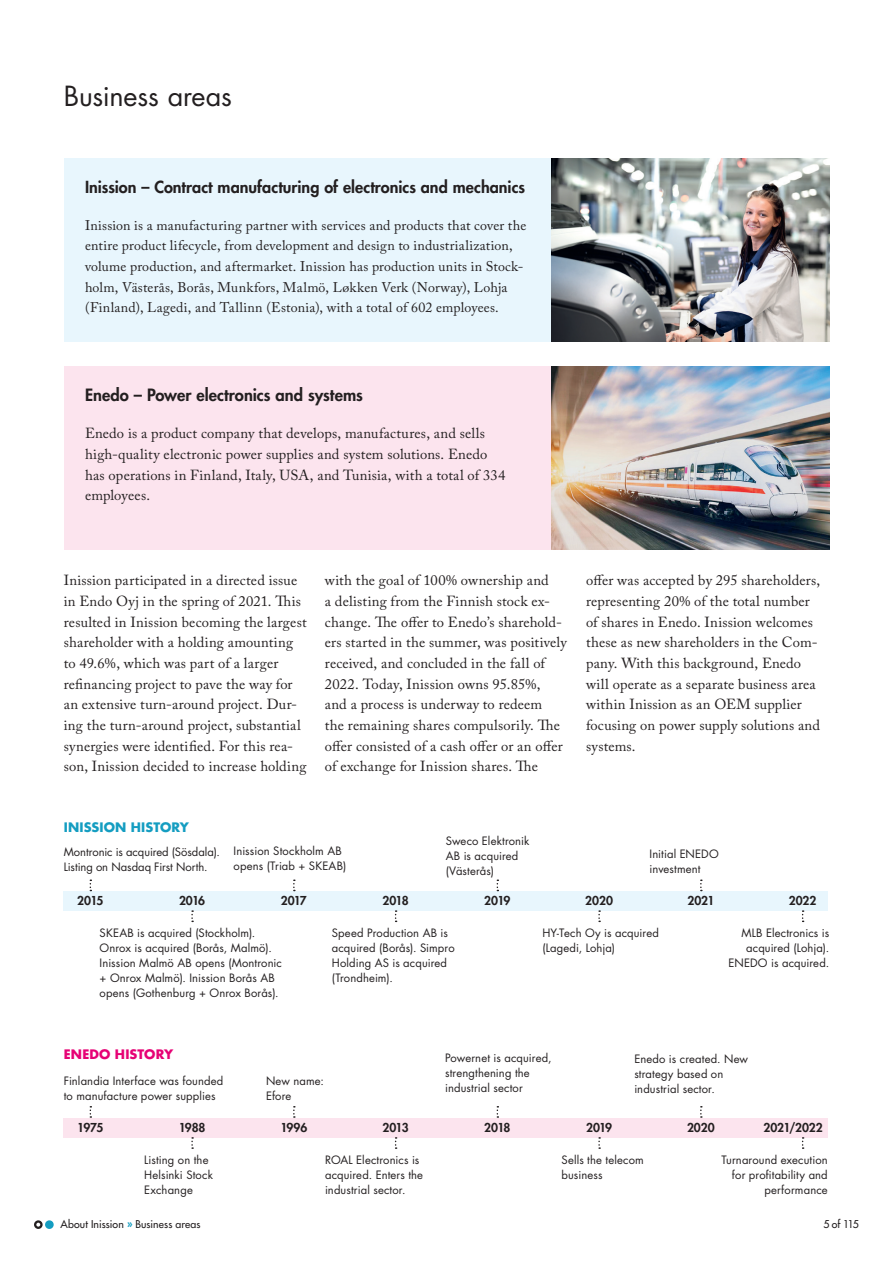
<style>
.page{position:relative;width:893px;height:1263px;background:#fff}
.page>*{position:absolute;margin:0;border:0;box-sizing:border-box;transform-origin:0 0}
.t1{font:27px "Futura Std";letter-spacing:-.005em;color:#231f20}
.t2{font:800 16.5px "Futura Std";color:#231f20}
.t3{font:800 16.2px "Futura Std";letter-spacing:.005em;color:#231f20}
.t4{font:14.55px/20.7px "Adobe Caslon Pro";letter-spacing:.01em;color:#231f20}
.t5{font:13.95px/20.7px "Adobe Caslon Pro";letter-spacing:.015em;color:#231f20}
.t6{font:700 12.75px "Futura Std";letter-spacing:.01em;color:#149dc1}
.t7{font:700 12.75px "Futura Std";letter-spacing:.015em;color:#e60275}
.t8{font:800 12px "Futura Std";letter-spacing:-.005em;color:#231f20}
.t9{font:11.25px/15px "Futura Std";letter-spacing:.01em;color:#231f20}
.t10{font:500 10.5px "Futura Std";letter-spacing:.01em;color:#231f20}
.s1{font-weight:800;color:#149dc1}
</style>
<div class="page">
<div style="left:64px;top:158px;width:504px;height:183px;background:#e8f6fd"></div>
<div style="left:64px;top:366px;width:504px;height:184px;background:#fce4ee"></div>
<div style="left:64px;top:891px;width:764px;height:19px;background:#e8f6fd"></div>
<div style="left:64px;top:1118px;width:764px;height:19px;background:#fce4ee"></div>
<img style="left:552px;top:158px;width:277px;height:183px">
<img style="left:552px;top:366px;width:277px;height:184px">
<div style="left:45px;top:1220px;width:9px;height:9px;background:#149dc1;border-radius:50%"></div>
<svg style="left:34px;top:1220px;width:9px;height:9px"></svg>
<svg style="left:191px;top:1137px;width:2px;height:12px"></svg>
<svg style="left:395px;top:1137px;width:2px;height:12px"></svg>
<svg style="left:598px;top:1137px;width:2px;height:12px"></svg>
<svg style="left:802px;top:1137px;width:2px;height:12px"></svg>
<svg style="left:293px;top:1106px;width:2px;height:12px"></svg>
<svg style="left:700px;top:1106px;width:2px;height:12px"></svg>
<svg style="left:293px;top:879px;width:2px;height:12px"></svg>
<svg style="left:700px;top:879px;width:2px;height:12px"></svg>
<svg style="left:191px;top:910px;width:2px;height:12px"></svg>
<svg style="left:395px;top:910px;width:2px;height:12px"></svg>
<svg style="left:598px;top:910px;width:2px;height:12px"></svg>
<svg style="left:802px;top:910px;width:2px;height:12px"></svg>
<h1 class="t1" style="left:64px;top:79px;width:170px">Business areas</h1>
<p class="t3" style="left:85px;top:176px;width:441px">Inission – Contract manufacturing of electronics and mechanics</p>
<p class="t5" style="left:85px;top:214px;width:443px">Inission is a manufacturing partner with services and products that cover the entire product lifecycle, from development and design to industrialization, volume production, and aftermarket. Inission has production units in Stock&shy;holm, Västerås, Borås, Munkfors, Malmö, Løkken Verk (Norway), Lohja (Finland), Lagedi, and Tallinn (Estonia), with a total of 602 employees.</p>
<p class="t2" style="left:85px;top:385px;width:279px">Enedo – Power electronics and systems</p>
<p class="t4" style="left:85px;top:423px;width:422px">Enedo is a product company that develops, manufactures, and sells high-quality electronic power supplies and system solutions. Enedo has operations in Finland, Italy, USA, and Tunisia, with a total of 334 employees.</p>
<p class="t4" style="left:64px;top:570px;width:244px">Inission participated in a directed issue in Endo Oyj in the spring of 2021. This resulted in Inission becoming the largest shareholder with a holding amounting to 49.6%, which was part of a larger refinancing project to pave the way for an extensive turn-around project. Dur&shy;ing the turn-around project, substantial synergies were identified. For this rea&shy;son, Inission decided to increase holding</p>
<p class="t4" style="left:325px;top:570px;width:243px">with the goal of 100% ownership and<br>a delisting from the Finnish stock ex&shy;change. The offer to Enedo’s sharehold&shy;ers started in the summer, was positively received, and concluded in the fall of 2022. Today, Inission owns 95.85%,<br>and a process is underway to redeem<br>the remaining shares compulsorily. The offer consisted of a cash offer or an offer of exchange for Inission shares. The</p>
<p class="t4" style="left:586px;top:570px;width:236px">offer was accepted by 295 shareholders, representing 20% of the total number of shares in Enedo. Inission welcomes these as new shareholders in the Com&shy;pany. With this background, Enedo will operate as a separate business area within Inission as an OEM supplier focusing on power supply solutions and systems.</p>
<p class="t6" style="left:64px;top:819px;width:127px">INISSION HISTORY</p>
<p class="t9" style="left:64px;top:844px;width:158px">Montronic is acquired (Sösdala).<br>Listing on Nasdaq First North.</p>
<p class="t9" style="left:234px;top:844px;width:114px">Inission Stockholm AB opens (Triab + SKEAB)</p>
<p class="t9" style="left:446px;top:833px;width:85px">Sweco Elektronik<br>AB is acquired (Västerås)</p>
<p class="t9" style="left:650px;top:846px;width:71px">Initial ENEDO investment</p>
<p class="t8" style="left:77px;top:893px;width:28px">2015</p>
<p class="t8" style="left:179px;top:893px;width:28px">2016</p>
<p class="t8" style="left:281px;top:893px;width:27px">2017</p>
<p class="t8" style="left:382px;top:893px;width:28px">2018</p>
<p class="t8" style="left:484px;top:893px;width:28px">2019</p>
<p class="t8" style="left:585px;top:893px;width:29px">2020</p>
<p class="t8" style="left:687px;top:893px;width:28px">2021</p>
<p class="t8" style="left:789px;top:893px;width:29px">2022</p>
<p class="t9" style="left:100px;top:926px;width:184px">SKEAB is acquired (Stockholm).<br>Onrox is acquired (Borås, Malmö).<br>Inission Malmö AB opens (Montronic + Onrox Malmö). Inission Borås AB opens (Gothenburg + Onrox Borås).</p>
<p class="t9" style="left:332px;top:926px;width:124px">Speed Production AB is acquired (Borås). Simpro<br>Holding AS is acquired (Trondheim).</p>
<p class="t9" style="left:542px;top:926px;width:118px">HY-Tech Oy is acquired (Lagedi, Lohja)</p>
<p class="t9" style="left:729px;top:926px;width:102px;text-align:right">MLB Electronics is acquired (Lohja).<br>ENEDO is acquired.</p>
<p class="t7" style="left:64px;top:1046px;width:111px">ENEDO HISTORY</p>
<p class="t9" style="left:64px;top:1073px;width:161px">Finlandia Interface was founded to manufacture power supplies</p>
<p class="t9" style="left:266px;top:1073px;width:59px">New name:<br>Efore</p>
<p class="t9" style="left:445px;top:1050px;width:108px">Powernet is acquired, strengthening the industrial sector</p>
<p class="t9" style="left:634px;top:1051px;width:115px">Enedo is created. New strategy based on industrial sector.</p>
<p class="t8" style="left:77px;top:1120px;width:28px">1975</p>
<p class="t8" style="left:179px;top:1120px;width:28px">1988</p>
<p class="t8" style="left:280px;top:1120px;width:28px">1996</p>
<p class="t8" style="left:383px;top:1120px;width:28px">2013</p>
<p class="t8" style="left:484px;top:1120px;width:28px">2018</p>
<p class="t8" style="left:586px;top:1120px;width:28px">2019</p>
<p class="t8" style="left:687px;top:1120px;width:29px">2020</p>
<p class="t8" style="left:763px;top:1120px;width:61px">2021/2022</p>
<p class="t9" style="left:144px;top:1152px;width:70px">Listing on the<br>Helsinki Stock<br>Exchange</p>
<p class="t9" style="left:325px;top:1152px;width:100px">ROAL Electronics is acquired. Enters the industrial sector.</p>
<p class="t9" style="left:562px;top:1152px;width:84px">Sells the telecom business</p>
<p class="t9" style="left:721px;top:1152px;width:108px;text-align:right">Turnaround execution for profitability and performance</p>
<p class="t10" style="left:60px;top:1217px;width:142px">About Inission <span class="s1">»</span> Business areas</p>
<p class="t10" style="left:823px;top:1217px;width:37px">5 of 115</p>
</div>
